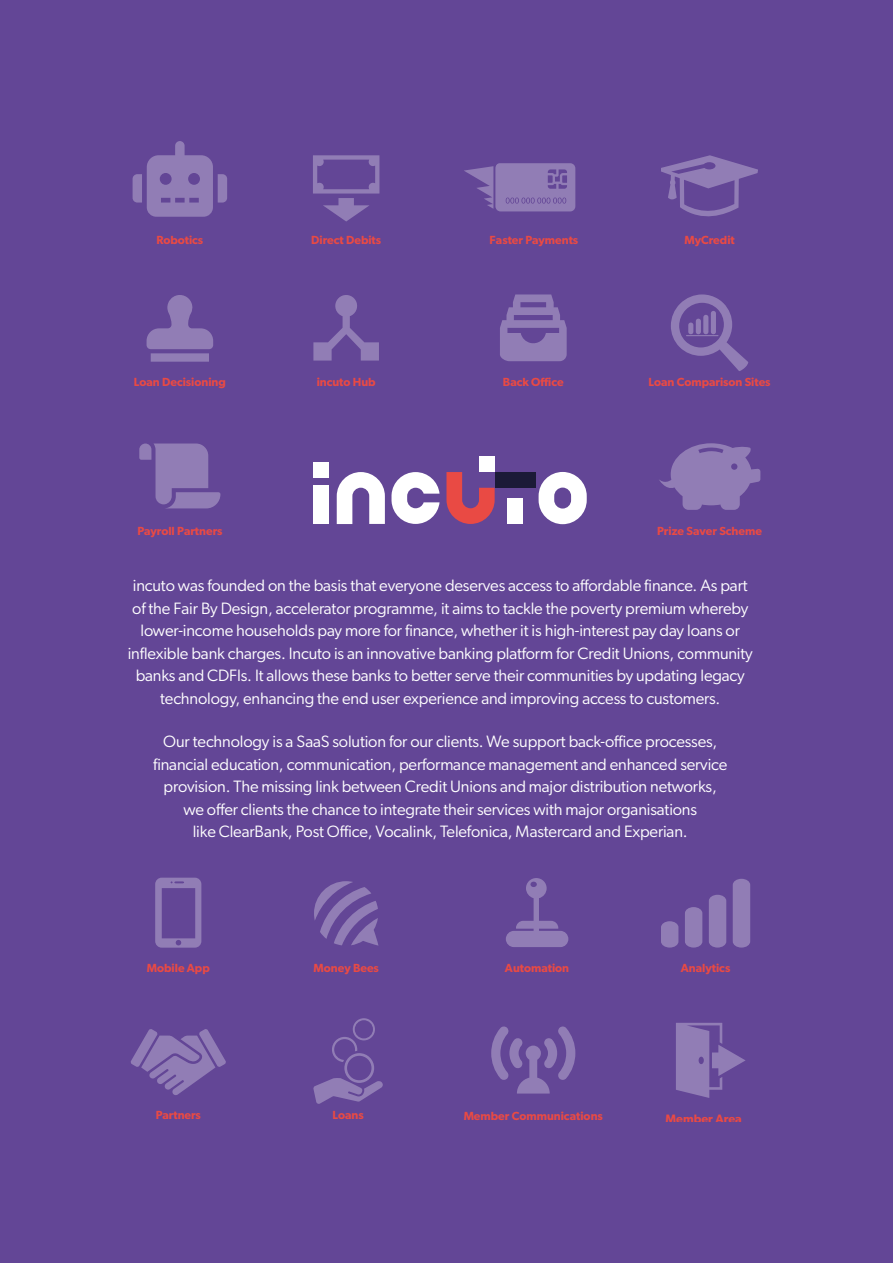
<style>
.page{position:relative;width:893px;height:1263px;background:#634696}
.page>*{position:absolute;margin:0;border:0;box-sizing:border-box;transform-origin:0 0}
.t1{font:16.5px/22.5px "Gibson";letter-spacing:-.01em;color:#fff;text-align:center}
.t2{font:600 12.15px "Gibson";color:#e94a44}
.t3{font:600 11.85px "Gibson";color:#e94a44}
</style>
<div class="page">
<div style="left:314px;top:485px;width:15px;height:39px;background:#fff"></div>
<div style="left:507px;top:498px;width:16px;height:26px;background:#fff"></div>
<svg style="left:446px;top:472px;width:49px;height:52px"></svg>
<svg style="left:337px;top:472px;width:48px;height:52px"></svg>
<div style="left:495px;top:472px;width:40px;height:16px;background:#1b1a37"></div>
<svg style="left:539px;top:472px;width:48px;height:52px"></svg>
<div style="left:479px;top:457px;width:16px;height:15px;background:#fff"></div>
<div style="left:313px;top:462px;width:16px;height:16px;background:#fff"></div>
<svg style="left:391px;top:472px;width:48px;height:52px"></svg>
<svg style="left:133px;top:141px;width:94px;height:76px"></svg>
<svg style="left:131px;top:1029px;width:95px;height:66px"></svg>
<svg style="left:147px;top:295px;width:66px;height:67px"></svg>
<svg style="left:313px;top:155px;width:66px;height:66px"></svg>
<svg style="left:313px;top:1018px;width:70px;height:86px"></svg>
<svg style="left:313px;top:295px;width:66px;height:66px"></svg>
<svg style="left:464px;top:163px;width:111px;height:48px"></svg>
<svg style="left:491px;top:1026px;width:84px;height:67px"></svg>
<svg style="left:500px;top:294px;width:67px;height:67px"></svg>
<svg style="left:661px;top:155px;width:97px;height:61px"></svg>
<svg style="left:676px;top:1023px;width:70px;height:75px"></svg>
<svg style="left:671px;top:294px;width:77px;height:77px"></svg>
<hr style="left:686px;top:335px;width:32px;height:1px;background:#fff">
<div style="left:703px;top:315px;width:5px;height:19px;background:#917db5;border-radius:3px"></div>
<div style="left:711px;top:311px;width:5px;height:23px;background:#917db5;border-radius:3px"></div>
<div style="left:696px;top:319px;width:5px;height:15px;background:#917db5;border-radius:3px"></div>
<div style="left:688px;top:323px;width:5px;height:11px;background:#917db5;border-radius:3px"></div>
<svg style="left:155px;top:878px;width:46px;height:70px"></svg>
<svg style="left:506px;top:878px;width:62px;height:69px"></svg>
<svg style="left:659px;top:443px;width:101px;height:67px"></svg>
<svg style="left:314px;top:881px;width:64px;height:65px"></svg>
<svg style="left:661px;top:879px;width:89px;height:68px"></svg>
<svg style="left:139px;top:443px;width:81px;height:65px"></svg>
<p class="t3" style="left:156px;top:233px;width:48px">Robotics</p>
<p class="t3" style="left:311px;top:233px;width:71px">Direct Debits</p>
<p class="t3" style="left:490px;top:233px;width:90px">Faster Payments</p>
<p class="t3" style="left:684px;top:233px;width:52px">MyCredit</p>
<p class="t3" style="left:134px;top:375px;width:93px">Loan Decisioning</p>
<p class="t3" style="left:317px;top:375px;width:61px">incuto Hub</p>
<p class="t3" style="left:503px;top:375px;width:62px">Back Office</p>
<p class="t3" style="left:648px;top:375px;width:124px">Loan Comparison Sites</p>
<p class="t3" style="left:137px;top:524px;width:87px">Payroll Partners</p>
<p class="t3" style="left:657px;top:524px;width:106px">Prize Saver Scheme</p>
<p class="t1" style="left:128px;top:574px;width:626px">incuto was founded on the basis that everyone deserves access to affordable finance. As part of the Fair By Design, accelerator programme, it aims to tackle the poverty premium whereby lower-income households pay more for finance, whether it is high-interest pay day loans or inflexible bank charges. Incuto is an innovative banking platform for Credit Unions, community banks and CDFIs. It allows these banks to better serve their communities by updating legacy technology, enhancing the end user experience and improving access to customers.</p>
<p class="t1" style="left:153px;top:730px;width:576px">Our technology is a SaaS solution for our clients. We support back-office processes, financial education, communication, performance management and enhanced service provision. The missing link between Credit Unions and major distribution networks, we offer clients the chance to integrate their services with major organisations<br>like ClearBank, Post Office, Vocalink, Telefonica, Mastercard and Experian.</p>
<p class="t3" style="left:147px;top:960px;width:64px">Mobile App</p>
<p class="t3" style="left:505px;top:960px;width:66px">Automation</p>
<p class="t3" style="left:313px;top:960px;width:67px">Money Bees</p>
<p class="t3" style="left:681px;top:960px;width:51px">Analytics</p>
<p class="t3" style="left:156px;top:1108px;width:47px">Partners</p>
<p class="t3" style="left:332px;top:1108px;width:33px">Loans</p>
<p class="t3" style="left:464px;top:1108px;width:141px">Member Communications</p>
<p class="t2" style="left:666px;top:1111px;width:78px">Member Area</p>
</div>
